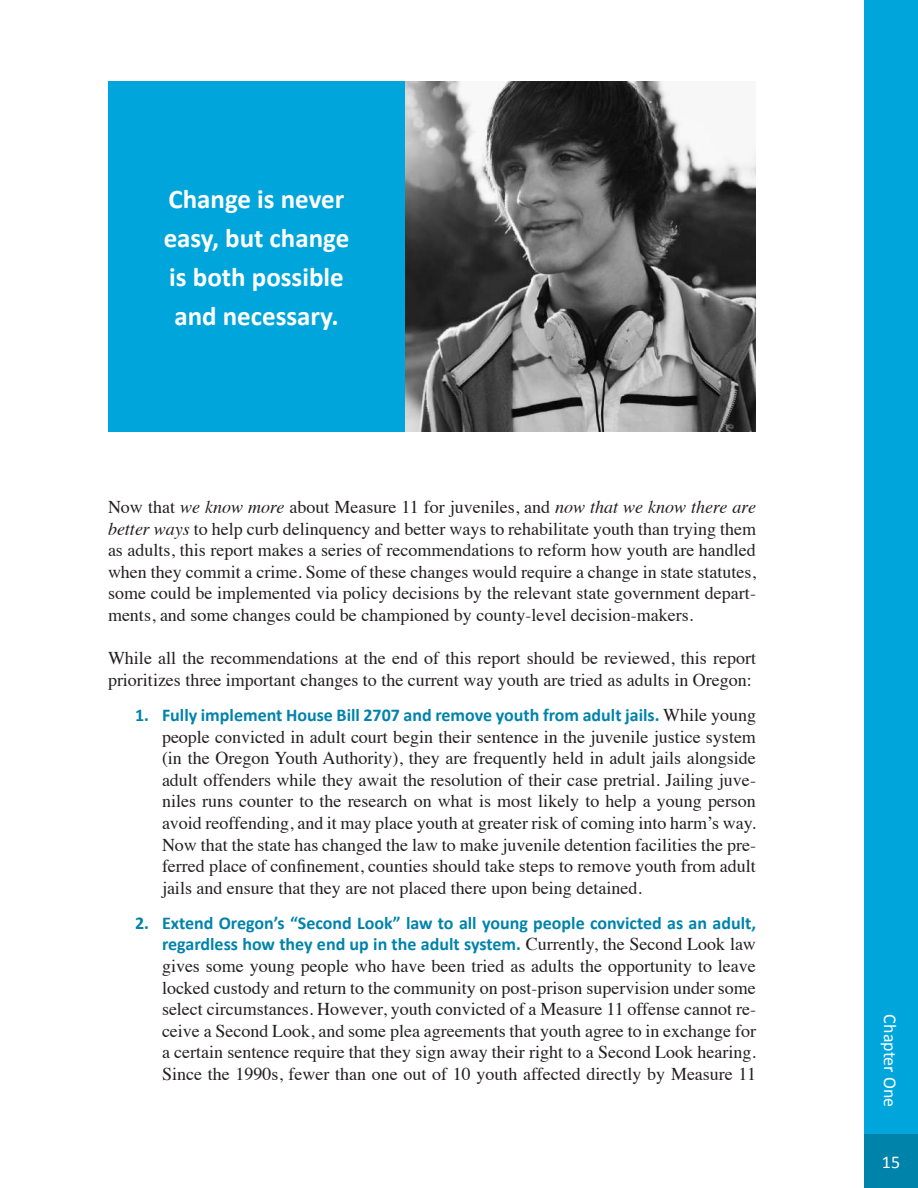
<style>
.page{position:relative;width:918px;height:1188px;background:#fff}
.page>*{position:absolute;margin:0;border:0;box-sizing:border-box;transform-origin:0 0}
.t1{font:700 27px/39px "Calibri";color:#fff;text-align:center}
.t2{font:18px/21.6px "Times";color:#231f20;text-align:justify}
.t3{font:700 18px/21.6px "Calibri";color:#0083ab;text-align:right}
.t4{font:18px "Calibri";color:#fff}
.s1{font-style:italic}
.s2{font-family:"Times";font-weight:400;color:#231f20}
</style>
<div class="page">
<div style="left:864px;top:0;width:54px;height:1134px;background:#00a6db"></div>
<div style="left:864px;top:1134px;width:54px;height:54px;background:#0083ab"></div>
<img style="left:405px;top:81px;width:351px;height:351px">
<div style="left:108px;top:81px;width:297px;height:351px;background:#00a6db"></div>
<h1 class="t1" style="left:164px;top:178px;width:187px">Change is never easy, but change is both possible and necessary.</h1>
<p class="t2" style="left:108px;top:495px;width:650px">Now that <span class="s1">we know more</span> about Measure 11 for juveniles, and <span class="s1">now that we know there are better ways</span> to help curb delinquency and better ways to rehabilitate youth than trying them as adults, this report makes a series of recommendations to reform how youth are handled when they commit a crime. Some of these changes would require a change in state statutes, some could be implemented via policy decisions by the relevant state government depart&shy;ments, and some changes could be championed by county-level decision-makers.</p>
<p class="t2" style="left:108px;top:646px;width:650px">While all the recommendations at the end of this report should be reviewed, this report prioritizes three important changes to the current way youth are tried as adults in Oregon:</p>
<p class="t3" style="left:135px;top:703px;width:623px">1. Fully implement House Bill 2707 and remove youth from adult jails. <span class="s2">While young</span></p>
<p class="t2" style="left:162px;top:724px;width:596px">people convicted in adult court begin their sentence in the juvenile justice system (in the Oregon Youth Authority), they are frequently held in adult jails alongside adult offenders while they await the resolution of their case pretrial. Jailing juve&shy;niles runs counter to the research on what is most likely to help a young person avoid reoffending, and it may place youth at greater risk of coming into harm’s way.<br>Now that the state has changed the law to make juvenile detention facilities the pre&shy;ferred place of confinement, counties should take steps to remove youth from adult jails and ensure that they are not placed there upon being detained.</p>
<p class="t3" style="left:135px;top:911px;width:623px">2. Extend Oregon’s “Second Look” law to all young people convicted as an adult, regardless how they end up in the adult system. <span class="s2">Currently, the Second Look law</span></p>
<p class="t2" style="left:162px;top:954px;width:596px">gives some young people who have been tried as adults the opportunity to leave locked custody and return to the community on post-prison supervision under some select circumstances. However, youth convicted of a Measure 11 offense cannot re&shy;ceive a Second Look, and some plea agreements that youth agree to in exchange for a certain sentence require that they sign away their right to a Second Look hearing.<br>Since the 1990s, fewer than one out of 10 youth affected directly by Measure 11</p>
<p class="t4" style="left:901px;top:1014px;width:94px;rotate:90deg">Chapter One</p>
<p class="t4" style="left:882px;top:1151px;width:20px">15</p>
</div>
